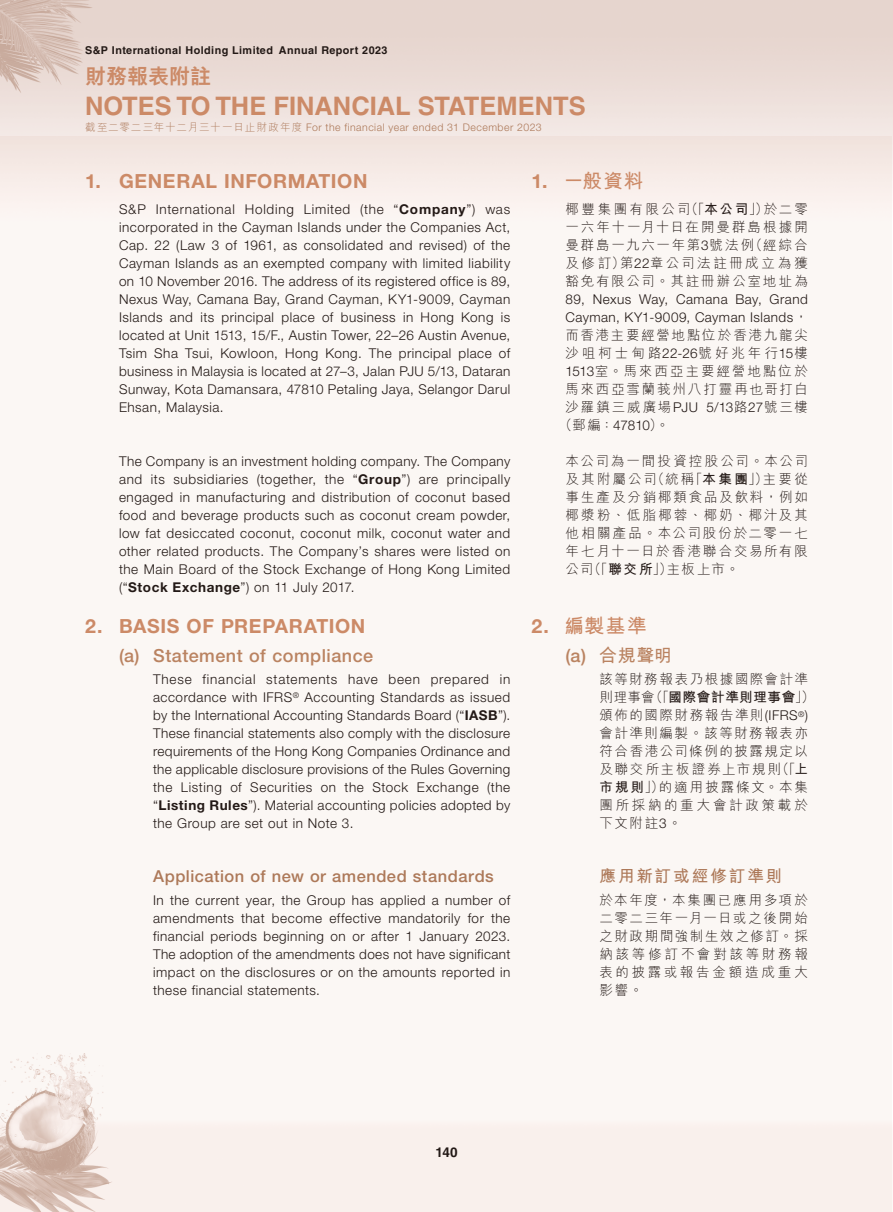
<style>
.page{position:relative;width:893px;height:1212px;background:#fff}
.page>*{position:absolute;margin:0;border:0;box-sizing:border-box;transform-origin:0 0}
.t1{font:700 25.5px "Helvetica LT Std";color:#cc8a67}
.t2{font:800 21px "M Hei HK";color:#cc8a67}
.t3{font:700 19.5px "Helvetica Neue LT Std";letter-spacing:.03em;color:#cc8a67}
.t4{font:700 19.5px "M Hei HK";letter-spacing:.05em;color:#cc8a67}
.t5{font:500 18px "Helvetica Neue LT Std";letter-spacing:.025em;color:#ba8361}
.t6{font:700 18px "M Hei HK";color:#ba8361}
.t7{font:500 16.5px "Helvetica Neue LT Std";letter-spacing:.03em;color:#ad7959}
.t8{font:700 16.5px "M Hei HK";letter-spacing:.12em;color:#ad7959}
.t9{font:300 13.5px/18px "Helvetica Neue LT Std";letter-spacing:.035em;color:#231916;text-align:justify}
.t10{font:300 13.5px/18px "M Hei HK";letter-spacing:.14em;color:#231916;text-align:justify}
.t11{font:300 13.5px "M Hei HK";letter-spacing:.225em;color:#231916}
.t12{font:700 13.5px "Helvetica LT Std";color:#231916}
.t13{font:700 10.8px "Helvetica LT Std";letter-spacing:.04em;color:#231916}
.t14{font:300 10.5px "Helvetica Neue LT Std";letter-spacing:.045em;color:#ad7959}
.s1{font-family:"M Hei HK"}
.s2{font-weight:700}
.s3{font-family:"Helvetica Neue LT Std"}
.s4{font-family:"Helvetica Neue LT Std";font-weight:500}
</style>
<div class="page">
<img style="left:0;top:0;width:893px;height:181px">
<div style="left:0;top:136px;width:892px;height:1076px;background:#fbf7f4"></div>
<p class="t13" style="left:85px;top:44px;width:304px">S&amp;P International Holding Limited Annual Report 2023</p>
<h2 class="t2" style="left:85px;top:66px;width:127px">財務報表附註</h2>
<h1 class="t1" style="left:85px;top:91px;width:502px">NOTES TO THE FINANCIAL STATEMENTS</h1>
<p class="t14" style="left:85px;top:121px;width:458px"><span class="s1">截至二零二三年十二月三十一日止財政年度</span> For the financial year ended 31 December 2023</p>
<h3 class="t3" style="left:85px;top:168px;width:284px">1. GENERAL INFORMATION</h3>
<p class="t9" style="left:119px;top:200px;width:393px">S&amp;P International Holding Limited (the “<span class="s2">Company</span>”) was incorporated in the Cayman Islands under the Companies Act, Cap. 22 (Law 3 of 1961, as consolidated and revised) of the Cayman Islands as an exempted company with limited liability on 10 November 2016. The address of its registered office is 89, Nexus Way, Camana Bay, Grand Cayman, KY1-9009, Cayman Islands and its principal place of business in Hong Kong is located at Unit 1513, 15/F., Austin Tower, 22–26 Austin Avenue, Tsim Sha Tsui, Kowloon, Hong Kong. The principal place of business in Malaysia is located at 27–3, Jalan PJU 5/13, Dataran Sunway, Kota Damansara, 47810 Petaling Jaya, Selangor Darul Ehsan, Malaysia.</p>
<p class="t9" style="left:119px;top:452px;width:393px">The Company is an investment holding company. The Company and its subsidiaries (together, the “<span class="s2">Group</span>”) are principally engaged in manufacturing and distribution of coconut based food and beverage products such as coconut cream powder, low fat desiccated coconut, coconut milk, coconut water and other related products. The Company’s shares were listed on the Main Board of the Stock Exchange of Hong Kong Limited (“<span class="s2">Stock Exchange</span>”) on 11 July 2017.</p>
<h3 class="t3" style="left:85px;top:613px;width:282px">2. BASIS OF PREPARATION</h3>
<h3 class="t5" style="left:119px;top:645px;width:256px">(a) Statement of compliance</h3>
<p class="t9" style="left:153px;top:670px;width:359px">These financial statements have been prepared in accordance with IFRS<sup>®</sup> Accounting Standards as issued by the International Accounting Standards Board (“<span class="s2">IASB</span>”).<br>These financial statements also comply with the disclosure requirements of the Hong Kong Companies Ordinance and the applicable disclosure provisions of the Rules Governing the Listing of Securities on the Stock Exchange (the “<span class="s2">Listing Rules</span>”). Material accounting policies adopted by the Group are set out in Note 3.</p>
<p class="t7" style="left:153px;top:867px;width:342px">Application of new or amended standards</p>
<p class="t9" style="left:153px;top:890px;width:359px">In the current year, the Group has applied a number of amendments that become effective mandatorily for the financial periods beginning on or after 1 January 2023.<br>The adoption of the amendments does not have significant impact on the disclosures or on the amounts reported in these financial statements.</p>
<h3 class="t4" style="left:531px;top:166px;width:113px"><span class="s3">1.</span> 一般資料</h3>
<p class="t10" style="left:566px;top:200px;width:244px">椰豐集團有限公司（「<span class="s2">本公司</span>」）於二零一六年十一月十日在開曼群島根據開曼群島一九六一年第<span class="s3">3</span>號法例（經綜合及修訂）第<span class="s3">22</span>章公司法註冊成立為獲豁免有限公司。其註冊辦公室地址為</p>
<p class="t9" style="left:566px;top:290px;width:244px">89, Nexus Way, Camana Bay, Grand<br>Cayman, KY1-9009, Cayman Islands<span class="s1">，</span></p>
<p class="t10" style="left:566px;top:326px;width:244px">而香港主要經營地點位於香港九龍尖</p>
<p class="t11" style="left:566px;top:346px;width:244px">沙咀柯士甸路<span class="s3">22-26</span>號好兆年行<span class="s3">15</span>樓</p>
<p class="t10" style="left:566px;top:362px;width:244px"><span class="s3">1513</span>室。馬來西亞主要經營地點位於</p>
<p class="t10" style="left:566px;top:380px;width:244px">馬來西亞雪蘭莪州八打靈再也哥打白</p>
<p class="t10" style="left:566px;top:398px;width:244px">沙羅鎮三威廣場<span class="s3">PJU 5/13</span>路<span class="s3">27</span>號三樓</p>
<p class="t10" style="left:559px;top:416px;width:112px">（郵編：<span class="s3">47810</span>）。</p>
<p class="t10" style="left:565px;top:452px;width:244px">本公司為一間投資控股公司。本公司及其附屬公司（統稱「<span class="s2">本集團</span>」）主要從事生產及分銷椰類食品及飲料，例如椰漿粉、低脂椰蓉、椰奶、椰汁及其他相關產品。本公司股份於二零一七年七月十一日於香港聯合交易所有限公司（「<span class="s2">聯交所</span>」）主板上市。</p>
<h3 class="t4" style="left:531px;top:611px;width:117px"><span class="s3">2.</span> 編製基準</h3>
<h3 class="t6" style="left:566px;top:642px;width:108px"><span class="s4">(a)</span> 合規聲明</h3>
<p class="t10" style="left:600px;top:670px;width:217px;text-align:left">該等財務報表乃根據國際會計準則理事會（「<span class="s2">國際會計準則理事會</span>」）頒佈的國際財務報告準則<span class="s3">(IFRS</span><sup>®</sup><span class="s3">)</span>會計準則編製。該等財務報表亦符合香港公司條例的披露規定以及聯交所主板證券上市規則（「<span class="s2">上市規則</span>」）的適用披露條文。本集團所採納的重大會計政策載於下文附註<span class="s3">3</span>。</p>
<p class="t8" style="left:600px;top:864px;width:184px">應用新訂或經修訂準則</p>
<p class="t10" style="left:600px;top:890px;width:210px">於本年度，本集團已應用多項於二零二三年一月一日或之後開始之財政期間強制生效之修訂。採納該等修訂不會對該等財務報表的披露或報告金額造成重大影響。</p>
<p class="t12" style="left:435px;top:1144px;width:24px">140</p>
</div>
